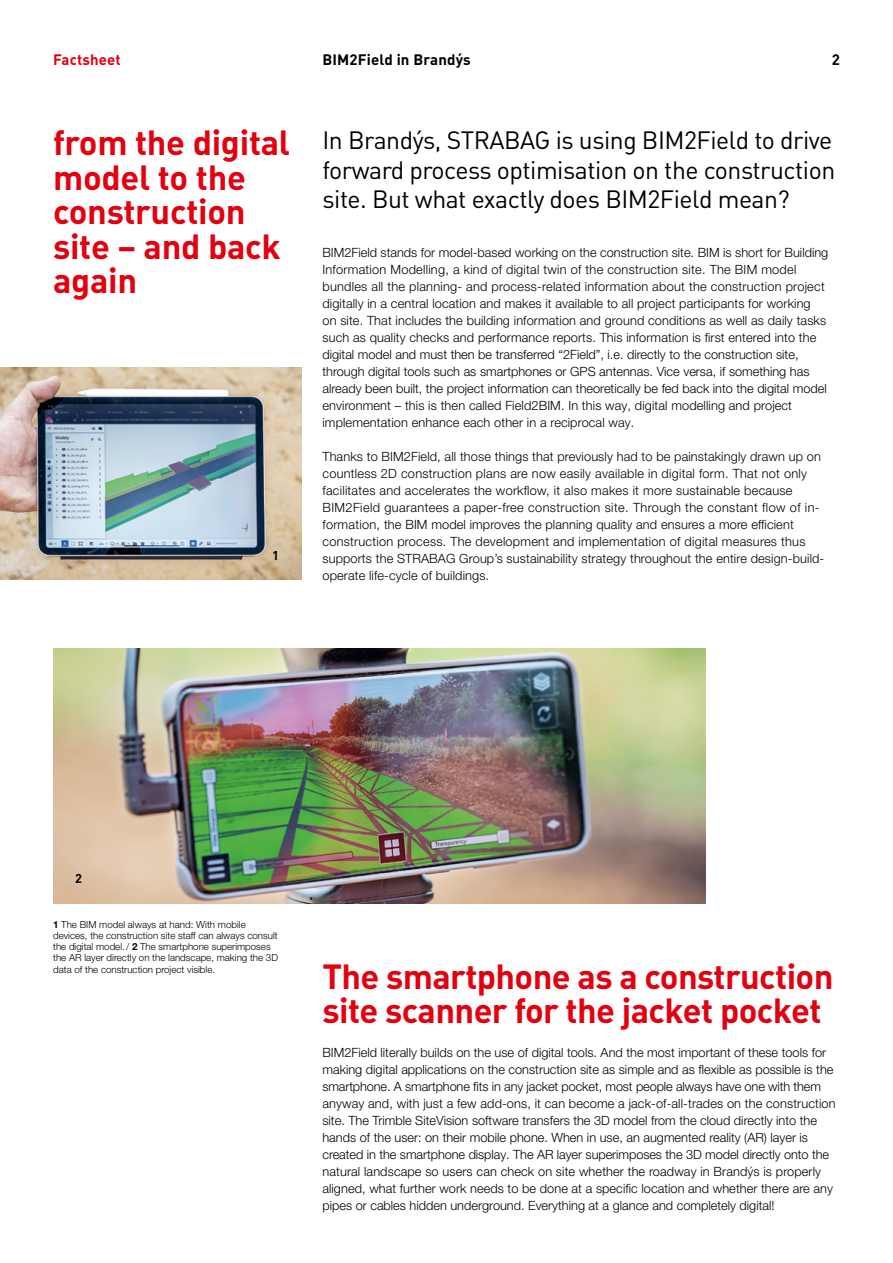
<style>
.page{position:relative;width:893px;height:1263px;background:#fff}
.page>*{position:absolute;margin:0;border:0;box-sizing:border-box;transform-origin:0 0}
.t1{font:700 34.5px/34.5px "DIN Pro";letter-spacing:-.02em;color:#e3000f}
.t2{font:24.75px/29.7px "DIN Pro";letter-spacing:-.02em;color:#000;text-align:justify}
.t3{font:700 15px "DIN Pro";letter-spacing:.01em;color:#000}
.t4{font:700 15px "DIN Pro";letter-spacing:.01em;color:#e3000f}
.t5{font:300 12.75px/17px "Helvetica Neue LT Pro";letter-spacing:.01em;color:#000}
.t6{font:700 12.75px "DIN Pro";color:#000}
.t7{font:300 9.75px/11.2px "Helvetica Neue LT Pro";color:#000}
.s1{font-weight:700}
</style>
<div class="page">
<img style="left:0;top:368px;width:301px;height:212px">
<img style="left:53px;top:648px;width:652px;height:256px">
<p class="t3" style="left:322px;top:49px;width:150px">BIM2Field in Brandýs</p>
<p class="t4" style="left:53px;top:49px;width:69px">Factsheet</p>
<p class="t3" style="left:832px;top:49px;width:10px">2</p>
<h1 class="t1" style="left:53px;top:124px;width:239px">from the digital model to the construction site – and back again</h1>
<p class="t6" style="left:272px;top:546px;width:8px">1</p>
<h2 class="t2" style="left:322px;top:124px;width:514px">In Brandýs, STRABAG is using BIM2Field to drive forward process optimisation on the construction site. But what exactly does BIM2Field mean?</h2>
<p class="t5" style="left:322px;top:244px;width:507px">BIM2Field stands for model-based working on the construction site. BIM is short for Building Information Modelling, a kind of digital twin of the construction site. The BIM model bundles all the planning- and process-related information about the construction project digitally in a central location and makes it available to all project participants for working<br>on site. That includes the building information and ground conditions as well as daily tasks such as quality checks and performance reports. This information is first entered into the digital model and must then be transferred “2Field”, i.e. directly to the construction site, through digital tools such as smartphones or GPS antennas. Vice versa, if something has already been built, the project information can theoretically be fed back into the digital model environment – this is then called Field2BIM. In this way, digital modelling and project implementation enhance each other in a reciprocal way.</p>
<p class="t5" style="left:322px;top:448px;width:503px">Thanks to BIM2Field, all those things that previously had to be painstakingly drawn up on countless 2D construction plans are now easily available in digital form. That not only facilitates and accelerates the workflow, it also makes it more sustainable because BIM2Field guarantees a paper-free construction site. Through the constant flow of in&shy;formation, the BIM model improves the planning quality and ensures a more efficient construction process. The development and implementation of digital measures thus supports the STRABAG Group’s sustainability strategy throughout the entire design-build&shy;operate life-cycle of buildings.</p>
<p class="t6" style="left:75px;top:870px;width:8px">2</p>
<p class="t7" style="left:53px;top:918px;width:226px"><span class="s1">1</span> The BIM model always at hand: With mobile devices, the construction site staff can always consult the digital model./ <span class="s1">2</span> The smartphone superimposes the AR layer directly on the landscape, making the 3D data of the construction project visible.</p>
<h1 class="t1" style="left:322px;top:957px;width:512px">The smartphone as a construction site scanner for the jacket pocket</h1>
<p class="t5" style="left:322px;top:1043px;width:515px">BIM2Field literally builds on the use of digital tools. And the most important of these tools for making digital applications on the construction site as simple and as flexible as possible is the smartphone. A smartphone fits in any jacket pocket, most people always have one with them anyway and, with just a few add-ons, it can become a jack-of-all-trades on the construction site. The Trimble SiteVision software transfers the 3D model from the cloud directly into the hands of the user: on their mobile phone. When in use, an augmented reality (AR) layer is created in the smartphone display. The AR layer superimposes the 3D model directly onto the natural landscape so users can check on site whether the roadway in Brandýs is properly aligned, what further work needs to be done at a specific location and whether there are any pipes or cables hidden underground. Everything at a glance and completely digital!</p>
</div>
